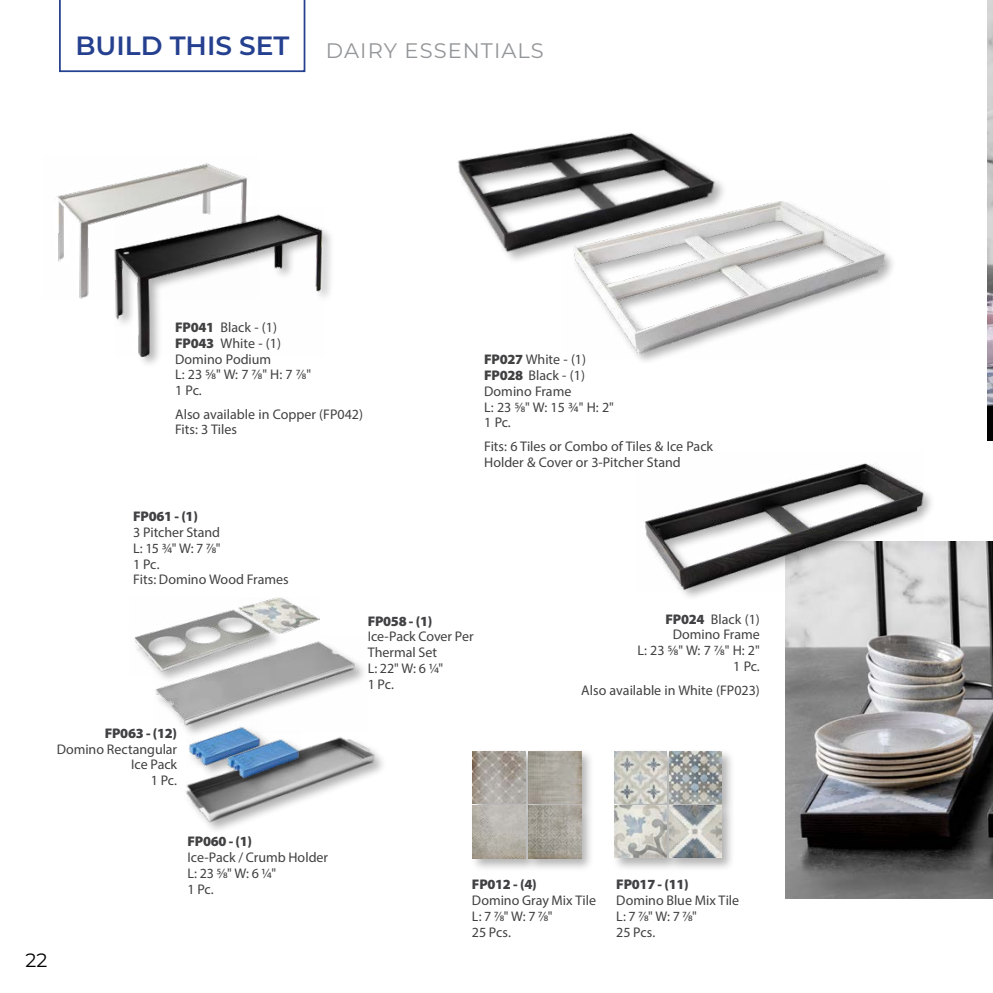
<style>
.page{position:relative;width:993px;height:993px;background:#fff}
.page>*{position:absolute;margin:0;border:0;box-sizing:border-box;transform-origin:0 0}
.t1{font:600 26.43px "Montserrat";color:#25408f}
.t2{font:21px "Montserrat";letter-spacing:.05em;color:#939598}
.t3{font:19.25px "Montserrat";color:#000}
.t4{font:14px/15.8px "Myriad Pro";color:#414042}
.t5{font:900 14px "Myriad Pro";letter-spacing:-.02em;color:#414042}
.s1{font-weight:900}
</style>
<div class="page">
<svg style="left:59px;top:0;width:246px;height:72px"></svg>
<img style="left:987px;top:0;width:5px;height:440px">
<img style="left:56px;top:163px;width:191px;height:135px">
<div style="left:113px;top:212px;width:222px;height:157px;background:#000;opacity:.3"></div>
<img style="left:114px;top:207px;width:211px;height:149px">
<img style="left:155px;top:641px;width:209px;height:86px">
<img style="left:185px;top:727px;width:198px;height:103px">
<div style="left:132px;top:608px;width:150px;height:75px;background:#000;opacity:.3"></div>
<img style="left:132px;top:608px;width:143px;height:69px">
<div style="left:187px;top:725px;width:87px;height:53px;background:#000;opacity:.3"></div>
<img style="left:186px;top:719px;width:77px;height:47px">
<div style="left:225px;top:737px;width:87px;height:53px;background:#000;opacity:.3"></div>
<img style="left:224px;top:731px;width:77px;height:48px">
<img style="left:785px;top:541px;width:207px;height:357px">
<img style="left:238px;top:597px;width:81px;height:36px">
<img style="left:584px;top:201px;width:305px;height:158px">
<img style="left:458px;top:132px;width:291px;height:146px">
<div style="left:643px;top:461px;width:292px;height:140px;background:#000;opacity:.3"></div>
<img style="left:643px;top:461px;width:280px;height:131px">
<div style="left:611px;top:748px;width:124px;height:123px;background:#000;opacity:.3"></div>
<img style="left:669px;top:805px;width:52px;height:52px">
<img style="left:614px;top:805px;width:52px;height:52px">
<img style="left:669px;top:751px;width:52px;height:52px">
<img style="left:614px;top:751px;width:52px;height:52px">
<div style="left:470px;top:748px;width:124px;height:123px;background:#000;opacity:.3"></div>
<img style="left:528px;top:751px;width:53px;height:52px">
<img style="left:528px;top:805px;width:53px;height:53px">
<img style="left:473px;top:805px;width:52px;height:53px">
<img style="left:473px;top:751px;width:52px;height:52px">
<h1 class="t1" style="left:75px;top:27px;width:215px">BUILD THIS SET</h1>
<h2 class="t2" style="left:326px;top:36px;width:219px">DAIRY ESSENTIALS</h2>
<p class="t4" style="left:175px;top:319px;width:137px"><span class="s1">FP041</span> Black - (1)<br><span class="s1">FP043</span> White - (1)<br>Domino Podium<br>L: 23 5/8" W: 7 7/8" H: 7 7/8"<br>1 Pc.</p>
<p class="t4" style="left:175px;top:406px;width:189px">Also available in Copper (FP042)<br>Fits: 3 Tiles</p>
<p class="t4" style="left:484px;top:351px;width:131px"><span class="s1">FP027</span> White - (1)<br><span class="s1">FP028</span> Black - (1)<br>Domino Frame<br>L: 23 5/8" W: 15 3/4" H: 2"<br>1 Pc.</p>
<p class="t4" style="left:484px;top:438px;width:230px">Fits: 6 Tiles or Combo of Tiles &amp; Ice Pack<br>Holder &amp; Cover or 3-Pitcher Stand</p>
<p class="t5" style="left:133px;top:507px;width:66px">FP061 - (1)</p>
<p class="t4" style="left:133px;top:524px;width:157px">3 Pitcher Stand<br>L: 15 3/4" W: 7 7/8"<br>1 Pc.<br>Fits: Domino Wood Frames</p>
<p class="t5" style="left:105px;top:723px;width:74px">FP063 - (12)</p>
<p class="t4" style="left:57px;top:740px;width:122px;text-align:right">Domino Rectangular<br>Ice Pack<br>1 Pc.</p>
<p class="t5" style="left:367px;top:611px;width:66px">FP058 - (1)</p>
<p class="t4" style="left:367px;top:628px;width:107px">Ice-Pack Cover Per<br>Thermal Set<br>L: 22" W: 6 1/4"<br>1 Pc.</p>
<p class="t4" style="left:637px;top:610px;width:124px;text-align:right"><span class="s1">FP024</span> Black (1)<br>Domino Frame<br>L: 23 5/8" W: 7 7/8" H: 2"<br>1 Pc.</p>
<p class="t4" style="left:581px;top:681px;width:180px">Also available in White (FP023)</p>
<h3 class="t3" style="left:26px;top:946px;width:23px">22</h3>
<p class="t5" style="left:187px;top:832px;width:66px">FP060 - (1)</p>
<p class="t4" style="left:187px;top:849px;width:142px">Ice-Pack / Crumb Holder<br>L: 23 5/8" W: 6 1/4"<br>1 Pc.</p>
<p class="t5" style="left:472px;top:874px;width:66px">FP012 - (4)</p>
<p class="t4" style="left:472px;top:892px;width:126px">Domino Gray Mix Tile<br>L: 7 7/8" W: 7 7/8"<br>25 Pcs.</p>
<p class="t5" style="left:616px;top:874px;width:74px">FP017 - (11)</p>
<p class="t4" style="left:616px;top:892px;width:124px">Domino Blue Mix Tile<br>L: 7 7/8" W: 7 7/8"<br>25 Pcs.</p>
</div>
